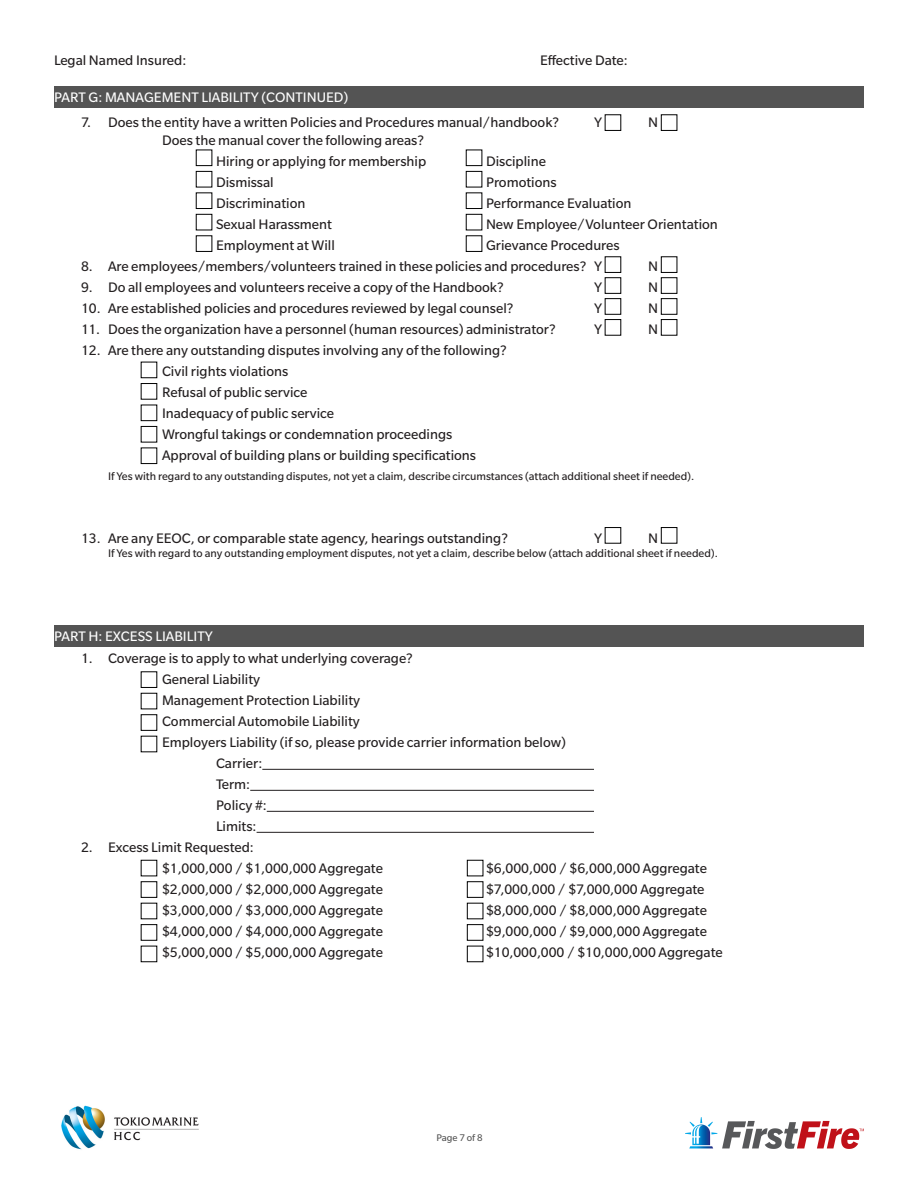
<style>
.page{position:relative;width:918px;height:1188px;background:#fff}
.page>*{position:absolute;margin:0;border:0;box-sizing:border-box;transform-origin:0 0}
.t1{font:15px "Slate Std";color:#231f20}
.t2{font:15px "Slate Std";color:#fff}
.t3{font:12px "Slate Std";color:#231f20}
.t4{font:10.5px "Slate Std";color:#545454}
</style>
<div class="page">
<div style="left:54px;top:86px;width:810px;height:22px;background:#545454"></div>
<div style="left:54px;top:625px;width:810px;height:22px;background:#545454"></div>
<hr style="left:262px;top:769px;width:332px;height:1px;background:#231f20">
<hr style="left:250px;top:790px;width:344px;height:1px;background:#231f20">
<hr style="left:267px;top:811px;width:327px;height:1px;background:#231f20">
<hr style="left:257px;top:832px;width:337px;height:1px;background:#231f20">
<div style="left:605px;top:256px;width:16px;height:17px;border:1px solid #000"></div>
<div style="left:661px;top:256px;width:16px;height:17px;border:1px solid #000"></div>
<div style="left:605px;top:277px;width:16px;height:17px;border:1px solid #000"></div>
<div style="left:661px;top:277px;width:16px;height:17px;border:1px solid #000"></div>
<div style="left:605px;top:298px;width:16px;height:17px;border:1px solid #000"></div>
<div style="left:661px;top:298px;width:16px;height:17px;border:1px solid #000"></div>
<div style="left:605px;top:319px;width:16px;height:17px;border:1px solid #000"></div>
<div style="left:661px;top:319px;width:16px;height:17px;border:1px solid #000"></div>
<div style="left:141px;top:383px;width:16px;height:17px;border:1px solid #000"></div>
<div style="left:141px;top:405px;width:16px;height:16px;border:1px solid #000"></div>
<div style="left:141px;top:426px;width:16px;height:16px;border:1px solid #000"></div>
<div style="left:141px;top:448px;width:16px;height:16px;border:1px solid #000"></div>
<div style="left:605px;top:527px;width:16px;height:17px;border:1px solid #000"></div>
<div style="left:661px;top:527px;width:16px;height:17px;border:1px solid #000"></div>
<div style="left:141px;top:671px;width:16px;height:17px;border:1px solid #000"></div>
<div style="left:141px;top:714px;width:16px;height:17px;border:1px solid #000"></div>
<div style="left:141px;top:881px;width:16px;height:17px;border:1px solid #000"></div>
<div style="left:141px;top:924px;width:16px;height:17px;border:1px solid #000"></div>
<div style="left:467px;top:860px;width:16px;height:16px;border:1px solid #000"></div>
<div style="left:467px;top:881px;width:16px;height:17px;border:1px solid #000"></div>
<div style="left:467px;top:903px;width:16px;height:16px;border:1px solid #000"></div>
<div style="left:467px;top:924px;width:16px;height:17px;border:1px solid #000"></div>
<div style="left:467px;top:946px;width:16px;height:16px;border:1px solid #000"></div>
<div style="left:196px;top:150px;width:16px;height:16px;border:1px solid #000"></div>
<div style="left:196px;top:171px;width:16px;height:16px;border:1px solid #000"></div>
<div style="left:196px;top:192px;width:16px;height:17px;border:1px solid #000"></div>
<div style="left:196px;top:214px;width:16px;height:16px;border:1px solid #000"></div>
<div style="left:196px;top:235px;width:16px;height:17px;border:1px solid #000"></div>
<div style="left:466px;top:150px;width:16px;height:16px;border:1px solid #000"></div>
<div style="left:466px;top:171px;width:16px;height:16px;border:1px solid #000"></div>
<div style="left:466px;top:192px;width:16px;height:17px;border:1px solid #000"></div>
<div style="left:466px;top:214px;width:16px;height:16px;border:1px solid #000"></div>
<div style="left:466px;top:235px;width:16px;height:17px;border:1px solid #000"></div>
<div style="left:605px;top:114px;width:16px;height:17px;border:1px solid #000"></div>
<div style="left:661px;top:114px;width:16px;height:17px;border:1px solid #000"></div>
<img style="left:61px;top:1105px;width:138px;height:45px">
<img style="left:685px;top:1117px;width:178px;height:32px">
<p class="t1" style="left:54px;top:52px;width:134px">Legal Named Insured:</p>
<p class="t1" style="left:540px;top:52px;width:89px">Effective Date:</p>
<p class="t2" style="left:54px;top:90px;width:296px">PART G: MANAGEMENT LIABILITY (CONTINUED)</p>
<p class="t1" style="left:81px;top:115px;width:480px">7. Does the entity have a written Policies and Procedures manual/handbook?</p>
<p class="t1" style="left:594px;top:115px;width:10px">Y</p>
<p class="t1" style="left:648px;top:115px;width:11px">N</p>
<p class="t1" style="left:162px;top:133px;width:264px">Does the manual cover the following areas?</p>
<p class="t1" style="left:216px;top:154px;width:212px">Hiring or applying for membership</p>
<p class="t1" style="left:486px;top:154px;width:62px">Discipline</p>
<p class="t1" style="left:216px;top:175px;width:59px">Dismissal</p>
<p class="t1" style="left:486px;top:175px;width:72px">Promotions</p>
<p class="t1" style="left:216px;top:196px;width:91px">Discrimination</p>
<p class="t1" style="left:486px;top:196px;width:147px">Performance Evaluation</p>
<p class="t1" style="left:216px;top:217px;width:118px">Sexual Harassment</p>
<p class="t1" style="left:486px;top:217px;width:233px">New Employee/Volunteer Orientation</p>
<p class="t1" style="left:216px;top:238px;width:120px">Employment at Will</p>
<p class="t1" style="left:486px;top:238px;width:135px">Grievance Procedures</p>
<p class="t1" style="left:81px;top:259px;width:523px">8. Are employees/members/volunteers trained in these policies and procedures? Y</p>
<p class="t1" style="left:648px;top:259px;width:11px">N</p>
<p class="t1" style="left:81px;top:280px;width:424px">9. Do all employees and volunteers receive a copy of the Handbook?</p>
<p class="t1" style="left:594px;top:280px;width:10px">Y</p>
<p class="t1" style="left:648px;top:280px;width:11px">N</p>
<p class="t1" style="left:81px;top:301px;width:434px">10. Are established policies and procedures reviewed by legal counsel?</p>
<p class="t1" style="left:594px;top:301px;width:10px">Y</p>
<p class="t1" style="left:648px;top:301px;width:11px">N</p>
<p class="t1" style="left:81px;top:322px;width:476px">11. Does the organization have a personnel (human resources) administrator?</p>
<p class="t1" style="left:594px;top:322px;width:10px">Y</p>
<p class="t1" style="left:648px;top:322px;width:11px">N</p>
<p class="t1" style="left:81px;top:343px;width:427px">12. Are there any outstanding disputes involving any of the following?</p>
<p class="t1" style="left:162px;top:364px;width:128px">Civil rights violations</p>
<p class="t1" style="left:162px;top:385px;width:147px">Refusal of public service</p>
<p class="t1" style="left:162px;top:406px;width:174px">Inadequacy of public service</p>
<p class="t1" style="left:162px;top:427px;width:292px">Wrongful takings or condemnation proceedings</p>
<p class="t1" style="left:162px;top:448px;width:316px">Approval of building plans or building specifications</p>
<p class="t3" style="left:108px;top:470px;width:588px">If Yes with regard to any outstanding disputes, not yet a claim, describe circumstances (attach additional sheet if needed).</p>
<p class="t1" style="left:81px;top:530px;width:428px">13. Are any EEOC, or comparable state agency, hearings outstanding?</p>
<p class="t1" style="left:594px;top:530px;width:10px">Y</p>
<p class="t1" style="left:648px;top:530px;width:11px">N</p>
<p class="t3" style="left:108px;top:547px;width:611px">If Yes with regard to any outstanding employment disputes, not yet a claim, describe below (attach additional sheet if needed).</p>
<p class="t2" style="left:54px;top:628px;width:160px">PART H: EXCESS LIABILITY</p>
<p class="t1" style="left:81px;top:651px;width:333px">1. Coverage is to apply to what underlying coverage?</p>
<p class="t1" style="left:162px;top:672px;width:100px">General Liability</p>
<p class="t1" style="left:162px;top:693px;width:200px">Management Protection Liability</p>
<p class="t1" style="left:162px;top:714px;width:199px">Commercial Automobile Liability</p>
<p class="t1" style="left:162px;top:735px;width:406px">Employers Liability (if so, please provide carrier information below)</p>
<p class="t1" style="left:216px;top:756px;width:48px">Carrier:</p>
<p class="t1" style="left:216px;top:777px;width:36px">Term:</p>
<p class="t1" style="left:216px;top:798px;width:52px">Policy #:</p>
<p class="t1" style="left:216px;top:819px;width:42px">Limits:</p>
<p class="t1" style="left:81px;top:840px;width:174px">2. Excess Limit Requested:</p>
<p class="t1" style="left:162px;top:861px;width:223px">$1,000,000 / $1,000,000 Aggregate</p>
<p class="t1" style="left:486px;top:861px;width:223px">$6,000,000 / $6,000,000 Aggregate</p>
<p class="t1" style="left:162px;top:882px;width:223px">$2,000,000 / $2,000,000 Aggregate</p>
<p class="t1" style="left:486px;top:882px;width:220px">$7,000,000 / $7,000,000 Aggregate</p>
<p class="t1" style="left:162px;top:903px;width:223px">$3,000,000 / $3,000,000 Aggregate</p>
<p class="t1" style="left:486px;top:903px;width:223px">$8,000,000 / $8,000,000 Aggregate</p>
<p class="t1" style="left:162px;top:924px;width:223px">$4,000,000 / $4,000,000 Aggregate</p>
<p class="t1" style="left:486px;top:924px;width:223px">$9,000,000 / $9,000,000 Aggregate</p>
<p class="t1" style="left:162px;top:945px;width:223px">$5,000,000 / $5,000,000 Aggregate</p>
<p class="t1" style="left:486px;top:945px;width:238px">$10,000,000 / $10,000,000 Aggregate</p>
<p class="t4" style="left:437px;top:1133px;width:47px">Page 7 of 8</p>
</div>
